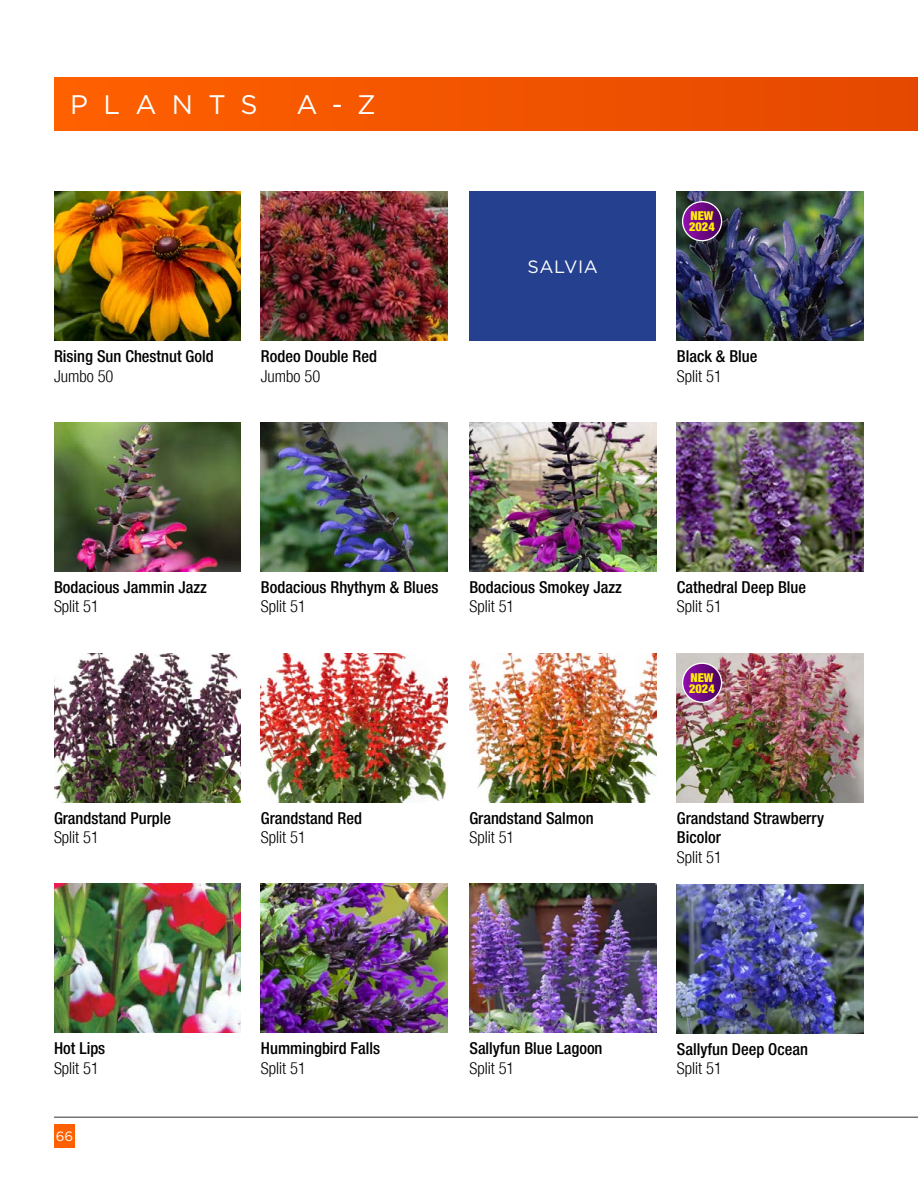
<style>
.page{position:relative;width:918px;height:1188px;background:#fff}
.page>*{position:absolute;margin:0;border:0;box-sizing:border-box;transform-origin:0 0}
.t1{font:26.85px "Gotham";letter-spacing:.57em;color:#fff}
.t2{font:17.85px "Gotham";letter-spacing:.04em;color:#fff}
.t3{font:500 condensed 16.5px/19.5px "Helvetica Neue";color:#000}
.t4{font:300 condensed 16.5px "Helvetica Neue";color:#000}
.t5{font:13.5px "Gotham";color:#fff}
.t6{font:900 condensed 12.3px/10.9px "Helvetica Neue";color:#fff200}
</style>
<div class="page">
<hr style="left:54px;top:1117px;width:864px;height:1px;background:#737577">
<div style="left:54px;top:1124px;width:21px;height:24px;background:#ff6000"></div>
<div style="left:54px;top:78px;width:864px;height:53px;background:linear-gradient(to right,#ff6000,#e44800)"></div>
<img style="left:261px;top:422px;width:187px;height:149px">
<img style="left:469px;top:422px;width:187px;height:149px">
<img style="left:54px;top:653px;width:187px;height:149px">
<img style="left:261px;top:653px;width:187px;height:149px">
<img style="left:469px;top:653px;width:187px;height:149px">
<img style="left:54px;top:884px;width:187px;height:149px">
<img style="left:677px;top:422px;width:187px;height:149px">
<img style="left:261px;top:884px;width:187px;height:149px">
<div style="left:469px;top:192px;width:187px;height:149px;background:#25408f"></div>
<img style="left:54px;top:422px;width:187px;height:149px">
<img style="left:469px;top:884px;width:187px;height:149px">
<img style="left:677px;top:885px;width:187px;height:149px">
<img style="left:54px;top:192px;width:187px;height:149px">
<img style="left:261px;top:192px;width:187px;height:149px">
<img style="left:677px;top:192px;width:187px;height:149px">
<img style="left:677px;top:653px;width:187px;height:149px">
<svg style="left:683px;top:202px;width:39px;height:39px"></svg>
<div style="left:682px;top:201px;width:40px;height:40px;border:1px solid #fff;border-radius:50%"></div>
<svg style="left:683px;top:663px;width:39px;height:39px"></svg>
<div style="left:682px;top:663px;width:40px;height:40px;border:1px solid #fff;border-radius:50%"></div>
<h1 class="t1" style="left:70px;top:87px;width:189px">PLANTS</h1>
<h1 class="t1" style="left:296px;top:87px;width:81px">A-Z</h1>
<p class="t3" style="left:54px;top:347px;width:161px">Rising Sun Chestnut Gold</p>
<p class="t4" style="left:54px;top:367px;width:61px">Jumbo 50</p>
<p class="t3" style="left:261px;top:347px;width:118px">Rodeo Double Red</p>
<p class="t4" style="left:261px;top:367px;width:61px">Jumbo 50</p>
<p class="t2" style="left:528px;top:255px;width:72px">SALVIA</p>
<p class="t6" style="left:689px;top:210px;width:27px">NEW<br>2024</p>
<p class="t3" style="left:677px;top:347px;width:82px">Black &amp; Blue</p>
<p class="t4" style="left:677px;top:367px;width:47px">Split 51</p>
<p class="t3" style="left:54px;top:577px;width:154px">Bodacious Jammin Jazz</p>
<p class="t4" style="left:54px;top:597px;width:47px">Split 51</p>
<p class="t3" style="left:261px;top:577px;width:179px">Bodacious Rhythym &amp; Blues</p>
<p class="t4" style="left:261px;top:597px;width:47px">Split 51</p>
<p class="t3" style="left:469px;top:577px;width:154px">Bodacious Smokey Jazz</p>
<p class="t4" style="left:469px;top:597px;width:47px">Split 51</p>
<p class="t3" style="left:54px;top:808px;width:119px">Grandstand Purple</p>
<p class="t4" style="left:54px;top:828px;width:47px">Split 51</p>
<p class="t3" style="left:261px;top:808px;width:102px">Grandstand Red</p>
<p class="t4" style="left:261px;top:828px;width:47px">Split 51</p>
<p class="t3" style="left:469px;top:808px;width:126px">Grandstand Salmon</p>
<p class="t4" style="left:469px;top:828px;width:47px">Split 51</p>
<p class="t3" style="left:677px;top:577px;width:131px">Cathedral Deep Blue</p>
<p class="t4" style="left:677px;top:597px;width:47px">Split 51</p>
<p class="t6" style="left:689px;top:672px;width:27px">NEW<br>2024</p>
<p class="t3" style="left:677px;top:808px;width:149px">Grandstand Strawberry<br>Bicolor</p>
<p class="t4" style="left:677px;top:847px;width:47px">Split 51</p>
<p class="t3" style="left:54px;top:1039px;width:53px">Hot Lips</p>
<p class="t4" style="left:54px;top:1059px;width:47px">Split 51</p>
<p class="t5" style="left:56px;top:1127px;width:19px">66</p>
<p class="t3" style="left:261px;top:1039px;width:121px">Hummingbird Falls</p>
<p class="t4" style="left:261px;top:1059px;width:47px">Split 51</p>
<p class="t3" style="left:469px;top:1039px;width:135px">Sallyfun Blue Lagoon</p>
<p class="t4" style="left:469px;top:1059px;width:47px">Split 51</p>
<p class="t3" style="left:677px;top:1039px;width:133px">Sallyfun Deep Ocean</p>
<p class="t4" style="left:677px;top:1059px;width:47px">Split 51</p>
</div>
